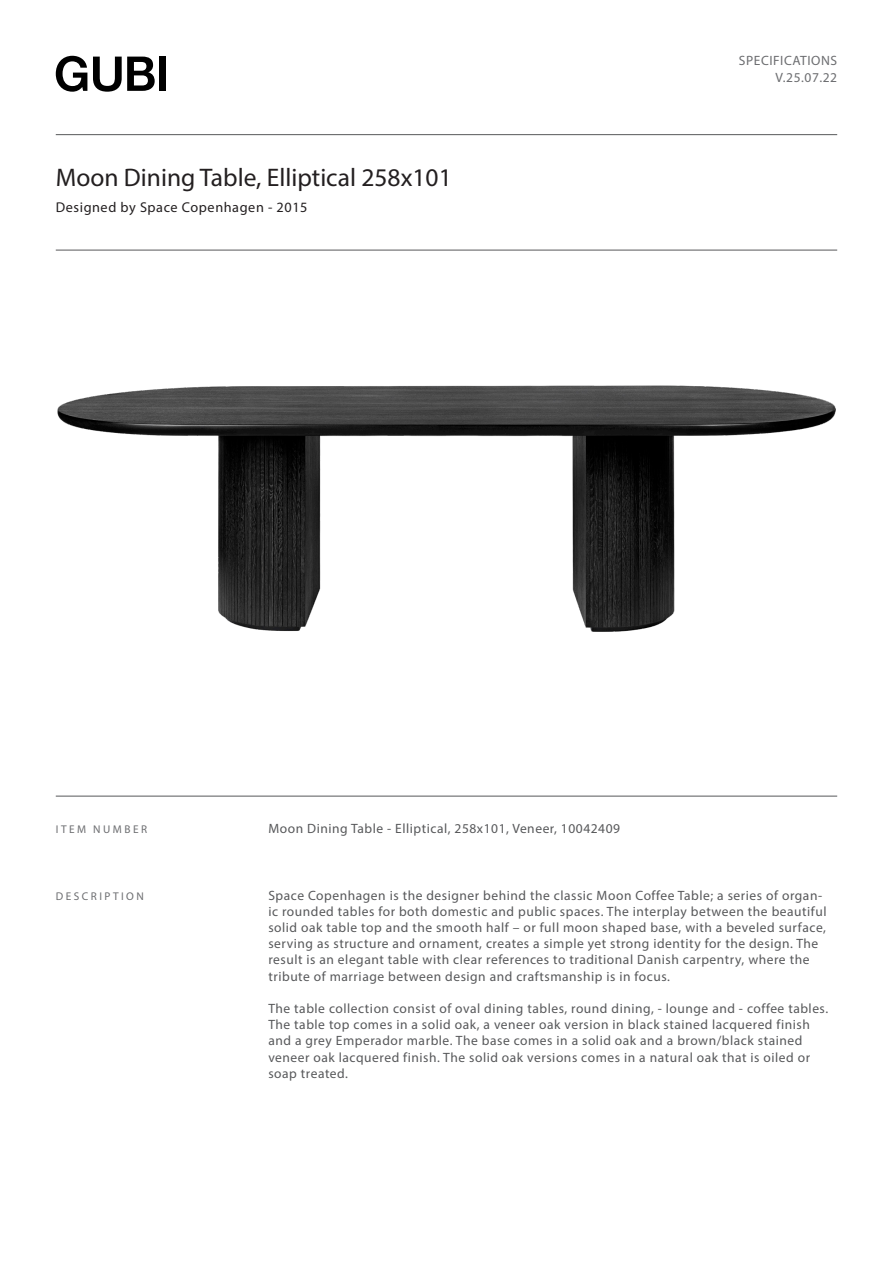
<style>
.page{position:relative;width:893px;height:1263px;background:#fff}
.page>*{position:absolute;margin:0;border:0;box-sizing:border-box;transform-origin:0 0}
.Heading_1_-_Title{font:25.5px "Myriad Pro";color:#231f20}
.designed_by{font:14.25px "Myriad Pro";letter-spacing:.04em;color:#231f20}
.key_works{font:13.5px/16.2px "Myriad Pro";letter-spacing:.04em;color:#57585a}
.multiline_Keyword{font:13.5px "Myriad Pro";letter-spacing:.04em;color:#6c6d70}
.key_works-2{font:11.25px "Myriad Pro";letter-spacing:.22em;color:#6c6d70}
</style>
<div class="page">
<hr style="left:56px;top:134px;width:781px;height:1px;background:#57585a">
<hr style="left:56px;top:250px;width:781px;height:1px;background:#57585a">
<hr style="left:56px;top:796px;width:781px;height:1px;background:#57585a">
<img style="left:57px;top:385px;width:778px;height:246px">
<svg style="left:56px;top:56px;width:31px;height:36px"></svg>
<svg style="left:93px;top:57px;width:62px;height:35px"></svg>
<div style="left:159px;top:57px;width:7px;height:34px;background:#000"></div>
<p class="Heading_1_-_Title" style="left:56px;top:162px;width:397px">Moon Dining Table, Elliptical 258x101</p>
<p class="designed_by" style="left:56px;top:198px;width:253px">Designed by Space Copenhagen - 2015</p>
<p class="multiline_Keyword" style="left:739px;top:53px;width:100px">SPECIFICATIONS</p>
<p class="multiline_Keyword" style="left:776px;top:69px;width:63px">V.25.07.22</p>
<p class="key_works-2" style="left:56px;top:822px;width:93px">ITEM NUMBER</p>
<p class="key_works" style="left:268px;top:820px;width:353px">Moon Dining Table - Elliptical, 258x101, Veneer, 10042409</p>
<p class="key_works-2" style="left:56px;top:889px;width:90px">DESCRIPTION</p>
<p class="key_works" style="left:268px;top:887px;width:560px">Space Copenhagen is the designer behind the classic Moon Coffee Table; a series of organ&shy;ic rounded tables for both domestic and public spaces. The interplay between the beautiful solid oak table top and the smooth half – or full moon shaped base, with a beveled surface, serving as structure and ornament, creates a simple yet strong identity for the design. The result is an elegant table with clear references to traditional Danish carpentry, where the tribute of marriage between design and craftsmanship is in focus.</p>
<p class="key_works" style="left:268px;top:1000px;width:561px">The table collection consist of oval dining tables, round dining, - lounge and - coffee tables.<br>The table top comes in a solid oak, a veneer oak version in black stained lacquered finish and a grey Emperador marble. The base comes in a solid oak and a brown/black stained veneer oak lacquered finish. The solid oak versions comes in a natural oak that is oiled or soap treated.</p>
</div>
